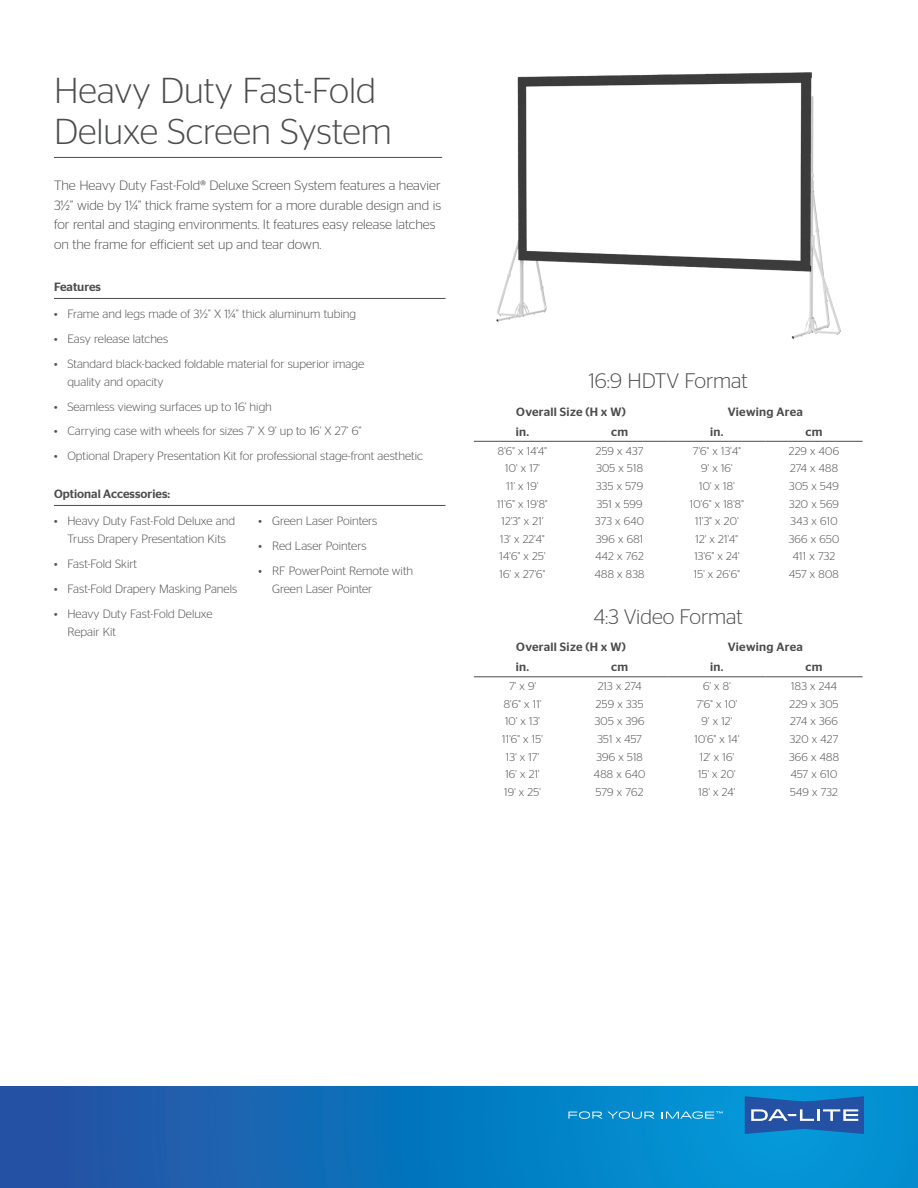
<style>
.page{position:relative;width:918px;height:1188px;background:#fff}
.page>*{position:absolute;margin:0;border:0;box-sizing:border-box;transform-origin:0 0}
.t1{font:300 36px/40.5px "Stag Sans";color:#4b4c4d}
.Section_Sub_Head{font:300 21px "Stag Sans";color:#4b4c4d}
.t2{font:300 13.5px/19.5px "Stag Sans";color:#4b4c4d}
.t3{font:300 12px/18px "Stag Sans";color:#4b4c4d}
.Table_Header{font:500 12px "Stag Sans";letter-spacing:.015em;color:#4b4c4d}
.Chart_Type{font:300 11.25px "Stag Sans";letter-spacing:.025em;color:#4b4c4d}
</style>
<div class="page">
<svg style="left:0;top:1086px;width:918px;height:102px;background:#0d75bd"></svg>
<hr style="left:54px;top:298px;width:392px;height:1px;background:#4b4c4d">
<hr style="left:54px;top:505px;width:392px;height:1px;background:#4b4c4d">
<hr style="left:474px;top:441px;width:97px;height:1px;background:#4b4c4d">
<hr style="left:571px;top:441px;width:97px;height:1px;background:#4b4c4d">
<hr style="left:668px;top:441px;width:97px;height:1px;background:#4b4c4d">
<hr style="left:765px;top:441px;width:98px;height:1px;background:#4b4c4d">
<hr style="left:54px;top:157px;width:388px;height:1px;background:#4b4c4d">
<svg style="left:745px;top:1096px;width:119px;height:38px;background:#356cb3"></svg>
<svg style="left:568px;top:1111px;width:87px;height:8px"></svg>
<svg style="left:662px;top:1111px;width:61px;height:8px"></svg>
<img style="left:496px;top:72px;width:345px;height:268px">
<hr style="left:474px;top:676px;width:97px;height:1px;background:#4b4c4d">
<hr style="left:571px;top:676px;width:97px;height:1px;background:#4b4c4d">
<hr style="left:668px;top:676px;width:97px;height:1px;background:#4b4c4d">
<hr style="left:765px;top:676px;width:98px;height:1px;background:#4b4c4d">
<p class="t1" style="left:54px;top:70px;width:339px">Heavy Duty Fast-Fold<br>Deluxe Screen System</p>
<p class="t2" style="left:54px;top:175px;width:389px">The Heavy Duty Fast-Fold® Deluxe Screen System features a heavier 3½” wide by 1¼” thick frame system for a more durable design and is for rental and staging environments. It features easy release latches on the frame for efficient set up and tear down.</p>
<p class="Table_Header" style="left:54px;top:280px;width:49px">Features</p>
<p class="t3" style="left:54px;top:305px;width:304px">• Frame and legs made of 3½” X 1¼” thick aluminum tubing</p>
<p class="t3" style="left:54px;top:330px;width:116px">• Easy release latches</p>
<p class="t3" style="left:67px;top:354px;width:298px;text-indent:-13px">• Standard black-backed foldable material for superior image quality and opacity</p>
<p class="t3" style="left:54px;top:397px;width:219px">• Seamless viewing surfaces up to 16’ high</p>
<p class="t3" style="left:54px;top:422px;width:309px">• Carrying case with wheels for sizes 7’ X 9’ up to 16’ X 27’ 6”</p>
<p class="t3" style="left:54px;top:447px;width:370px">• Optional Drapery Presentation Kit for professional stage-front aesthetic</p>
<p class="Table_Header" style="left:54px;top:487px;width:118px">Optional Accessories:</p>
<p class="t3" style="left:54px;top:512px;width:183px;text-align:center">• Heavy Duty Fast-Fold Deluxe and<br>Truss Drapery Presentation Kits</p>
<p class="t3" style="left:54px;top:555px;width:85px">• Fast-Fold Skirt</p>
<p class="t3" style="left:54px;top:579px;width:185px">• Fast-Fold Drapery Masking Panels</p>
<p class="t3" style="left:67px;top:604px;width:147px;text-indent:-13px">• Heavy Duty Fast-Fold Deluxe<br>Repair Kit</p>
<p class="t3" style="left:259px;top:512px;width:120px">• Green Laser Pointers</p>
<p class="t3" style="left:259px;top:537px;width:109px">• Red Laser Pointers</p>
<p class="t3" style="left:272px;top:561px;width:143px;text-indent:-13px">• RF PowerPoint Remote with<br>Green Laser Pointer</p>
<p class="Section_Sub_Head" style="left:589px;top:369px;width:160px">16:9 HDTV Format</p>
<p class="Table_Header" style="left:516px;top:405px;width:111px">Overall Size (H x W)</p>
<p class="Table_Header" style="left:728px;top:405px;width:77px">Viewing Area</p>
<p class="Table_Header" style="left:516px;top:425px;width:15px">in.</p>
<p class="Table_Header" style="left:611px;top:425px;width:18px">cm</p>
<p class="Table_Header" style="left:710px;top:425px;width:15px">in.</p>
<p class="Table_Header" style="left:806px;top:425px;width:18px">cm</p>
<p class="Chart_Type" style="left:498px;top:445px;width:51px">8'6" x 14'4"</p>
<p class="Chart_Type" style="left:596px;top:445px;width:49px">259 x 437</p>
<p class="Chart_Type" style="left:693px;top:445px;width:49px">7'6" x 13'4"</p>
<p class="Chart_Type" style="left:789px;top:445px;width:52px">229 x 406</p>
<p class="Chart_Type" style="left:505px;top:462px;width:36px">10' x 17'</p>
<p class="Chart_Type" style="left:596px;top:462px;width:48px">305 x 518</p>
<p class="Chart_Type" style="left:701px;top:462px;width:33px">9' x 16'</p>
<p class="Chart_Type" style="left:790px;top:462px;width:49px">274 x 488</p>
<p class="Chart_Type" style="left:507px;top:480px;width:33px">11' x 19'</p>
<p class="Chart_Type" style="left:596px;top:480px;width:49px">335 x 579</p>
<p class="Chart_Type" style="left:699px;top:480px;width:37px">10' x 18'</p>
<p class="Chart_Type" style="left:789px;top:480px;width:51px">305 x 549</p>
<p class="Chart_Type" style="left:497px;top:497px;width:52px">11'6" x 19'8"</p>
<p class="Chart_Type" style="left:597px;top:497px;width:47px">351 x 599</p>
<p class="Chart_Type" style="left:690px;top:497px;width:56px">10'6" x 18'8"</p>
<p class="Chart_Type" style="left:789px;top:497px;width:51px">320 x 569</p>
<p class="Chart_Type" style="left:502px;top:515px;width:43px">12'3" x 21'</p>
<p class="Chart_Type" style="left:595px;top:515px;width:51px">373 x 640</p>
<p class="Chart_Type" style="left:695px;top:515px;width:45px">11'3" x 20'</p>
<p class="Chart_Type" style="left:791px;top:515px;width:49px">343 x 610</p>
<p class="Chart_Type" style="left:500px;top:533px;width:46px">13' x 22'4"</p>
<p class="Chart_Type" style="left:596px;top:533px;width:49px">396 x 681</p>
<p class="Chart_Type" style="left:696px;top:533px;width:44px">12' x 21'4"</p>
<p class="Chart_Type" style="left:789px;top:533px;width:52px">366 x 650</p>
<p class="Chart_Type" style="left:500px;top:550px;width:47px">14'6" x 25'</p>
<p class="Chart_Type" style="left:596px;top:550px;width:50px">442 x 762</p>
<p class="Chart_Type" style="left:694px;top:550px;width:47px">13'6" x 24'</p>
<p class="Chart_Type" style="left:793px;top:550px;width:44px">411 x 732</p>
<p class="Chart_Type" style="left:500px;top:568px;width:47px">16' x 27'6"</p>
<p class="Chart_Type" style="left:595px;top:568px;width:51px">488 x 838</p>
<p class="Chart_Type" style="left:694px;top:568px;width:47px">15' x 26'6"</p>
<p class="Chart_Type" style="left:789px;top:568px;width:51px">457 x 808</p>
<p class="Section_Sub_Head" style="left:594px;top:605px;width:150px">4:3 Video Format</p>
<p class="Table_Header" style="left:516px;top:640px;width:111px">Overall Size (H x W)</p>
<p class="Table_Header" style="left:728px;top:640px;width:77px">Viewing Area</p>
<p class="Table_Header" style="left:516px;top:660px;width:15px">in.</p>
<p class="Table_Header" style="left:611px;top:660px;width:18px">cm</p>
<p class="Table_Header" style="left:710px;top:660px;width:15px">in.</p>
<p class="Table_Header" style="left:806px;top:660px;width:18px">cm</p>
<p class="Chart_Type" style="left:509px;top:680px;width:28px">7' x 9'</p>
<p class="Chart_Type" style="left:598px;top:680px;width:45px">213 x 274</p>
<p class="Chart_Type" style="left:703px;top:680px;width:29px">6' x 8'</p>
<p class="Chart_Type" style="left:791px;top:680px;width:47px">183 x 244</p>
<p class="Chart_Type" style="left:504px;top:698px;width:39px">8'6" x 11'</p>
<p class="Chart_Type" style="left:596px;top:698px;width:49px">259 x 335</p>
<p class="Chart_Type" style="left:697px;top:698px;width:42px">7'6" x 10'</p>
<p class="Chart_Type" style="left:790px;top:698px;width:50px">229 x 305</p>
<p class="Chart_Type" style="left:505px;top:715px;width:36px">10' x 13'</p>
<p class="Chart_Type" style="left:595px;top:715px;width:51px">305 x 396</p>
<p class="Chart_Type" style="left:702px;top:715px;width:32px">9' x 12'</p>
<p class="Chart_Type" style="left:790px;top:715px;width:49px">274 x 366</p>
<p class="Chart_Type" style="left:502px;top:733px;width:42px">11'6" x 15'</p>
<p class="Chart_Type" style="left:597px;top:733px;width:46px">351 x 457</p>
<p class="Chart_Type" style="left:694px;top:733px;width:46px">10'6" x 14'</p>
<p class="Chart_Type" style="left:790px;top:733px;width:50px">320 x 427</p>
<p class="Chart_Type" style="left:506px;top:751px;width:34px">13' x 17'</p>
<p class="Chart_Type" style="left:596px;top:751px;width:48px">396 x 518</p>
<p class="Chart_Type" style="left:700px;top:751px;width:36px">12' x 16'</p>
<p class="Chart_Type" style="left:789px;top:751px;width:51px">366 x 488</p>
<p class="Chart_Type" style="left:505px;top:768px;width:36px">16' x 21'</p>
<p class="Chart_Type" style="left:594px;top:768px;width:53px">488 x 640</p>
<p class="Chart_Type" style="left:698px;top:768px;width:39px">15' x 20'</p>
<p class="Chart_Type" style="left:791px;top:768px;width:48px">457 x 610</p>
<p class="Chart_Type" style="left:504px;top:786px;width:38px">19' x 25'</p>
<p class="Chart_Type" style="left:596px;top:786px;width:49px">579 x 762</p>
<p class="Chart_Type" style="left:699px;top:786px;width:38px">18' x 24'</p>
<p class="Chart_Type" style="left:790px;top:786px;width:49px">549 x 732</p>
</div>
